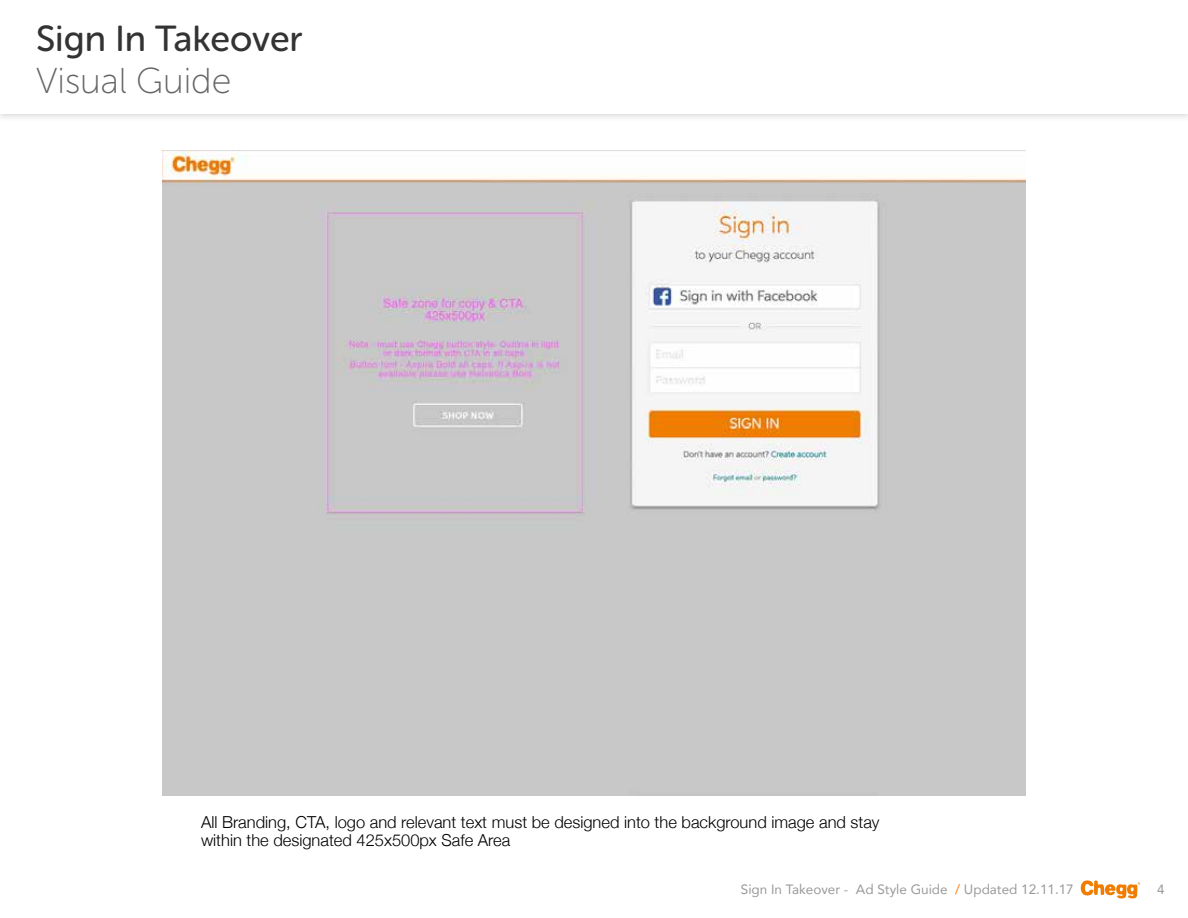
<style>
.page{position:relative;width:1188px;height:918px;background:#fff}
.page>*{position:absolute;margin:0;border:0;box-sizing:border-box;transform-origin:0 0}
.t1{font:36px "Museo Sans Rounded 500";letter-spacing:-.005em;color:#333}
.t2{font:36px "Museo Sans Rounded 100";color:#666}
.t3{font:300 16.5px/18px "Helvetica Neue";color:#000}
.t4{font:13.5px "Avenir";color:#999}
.s1{color:#ff7a00}
</style>
<div class="page">
<svg style="left:1080px;top:880px;width:60px;height:19px"></svg>
<div style="left:0;top:0;width:1188px;height:122px;background:#ccc;opacity:.75"></div>
<div style="left:0;top:0;width:1188px;height:114px;background:#fff"></div>
<img style="left:162px;top:150px;width:864px;height:646px">
<h1 class="t1" style="left:36px;top:19px;width:268px">Sign In Takeover</h1>
<h1 class="t2" style="left:36px;top:61px;width:197px">Visual Guide</h1>
<p class="t3" style="left:201px;top:812px;width:680px">All Branding, CTA, logo and relevant text must be designed into the background image and stay within the designated 425x500px Safe Area</p>
<p class="t4" style="left:741px;top:878px;width:334px">Sign In Takeover - Ad Style Guide <span class="s1">/</span> Updated 12.11.17</p>
<p class="t4" style="left:1157px;top:878px;width:9px">4</p>
</div>
